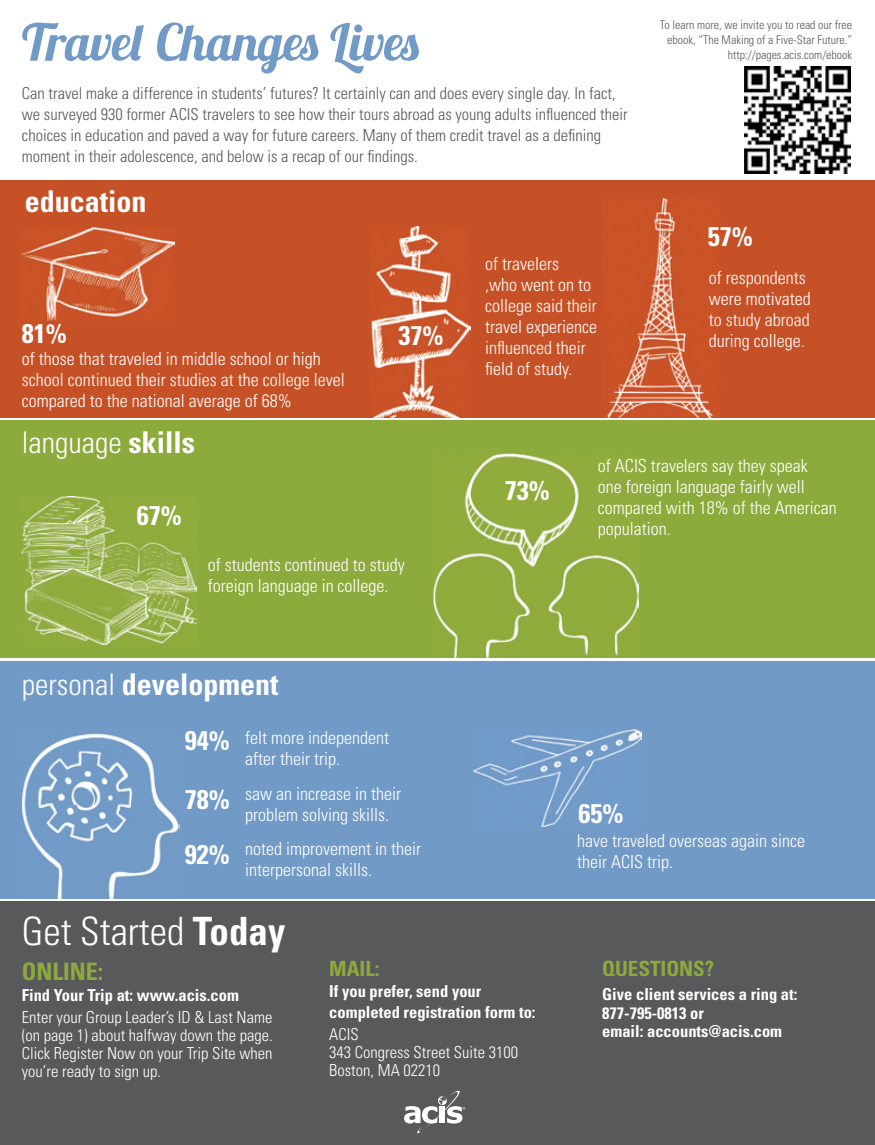
<style>
.page{position:relative;width:875px;height:1145px;background:#fff}
.page>*{position:absolute;margin:0;border:0;box-sizing:border-box;transform-origin:0 0}
.t1{font:51px "Lobster 1.3";color:#729ac7}
.t2{font:300 condensed 39px "Univers LT Std";color:#fff}
.t3{font:700 condensed 30px "Univers LT Std";color:#fff}
.t4{font:300 condensed 30px "Univers LT Std";color:#fff}
.t5{font:700 condensed 27px/58.7px "Univers LT Std";color:#fff}
.t6{font:700 condensed 24px "Univers LT Std";color:#8daa3d}
.t7{font:700 condensed 21px "Univers LT Std";color:#8daa3d}
.t8{font:300 condensed 18px/21px "Univers LT Std";color:#fff}
.t9{font:300 condensed 16.5px/21px "Univers LT Std";color:#59595c}
.t10{font:300 condensed 16.5px/18px "Univers LT Std";color:#fff;text-align:justify}
.t11{font:700 condensed 16.5px/21px "Univers LT Std";color:#fff}
.t12{font:300 condensed 12px/15px "Univers LT Std";color:#59595c;text-align:right}
.s1{font-size:15px;color:#59595c}
.s2{font-weight:700}
.s3{font-weight:300}
</style>
<div class="page">
<div style="left:0;top:180px;width:875px;height:238px;background:#c75127"></div>
<img style="left:22px;top:227px;width:153px;height:94px">
<img style="left:607px;top:199px;width:106px;height:218px">
<img style="left:371px;top:227px;width:100px;height:190px">
<div style="left:0;top:420px;width:875px;height:238px;background:#8daa3d"></div>
<img style="left:22px;top:496px;width:175px;height:148px">
<img style="left:433px;top:453px;width:206px;height:205px">
<div style="left:0;top:661px;width:875px;height:237px;background:#729ac7"></div>
<img style="left:473px;top:729px;width:168px;height:97px">
<div style="left:0;top:902px;width:875px;height:243px;background:#59595c"></div>
<img style="left:22px;top:733px;width:157px;height:166px">
<svg style="left:404px;top:1091px;width:61px;height:42px"></svg>
<img style="left:744px;top:67px;width:107px;height:106px">
<h1 class="t1" style="left:22px;top:10px;width:400px">Travel Changes Lives</h1>
<p class="t9" style="left:22px;top:83px;width:607px">Can travel make a difference in students’ futures? It certainly can and does every single day. In fact, we surveyed 930 former ACIS travelers to see how their tours abroad as young adults influenced their choices in education and paved a way for future careers. Many of them credit travel as a defining moment in their adolescence, and below is a recap of our findings.</p>
<h3 class="t3" style="left:25px;top:183px;width:123px">education</h3>
<h3 class="t5" style="left:22px;top:304px;width:46px">81%</h3>
<p class="t8" style="left:22px;top:348px;width:324px">of those that traveled in middle school or high school continued their studies at the college level compared to the national average of 68%<span class="s1">.</span></p>
<h3 class="t5" style="left:398px;top:306px;width:46px">37%</h3>
<p class="t8" style="left:485px;top:253px;width:113px">of travelers<br>,who went on to college said their travel experience influenced their field of study.</p>
<p class="t12" style="left:660px;top:17px;width:194px">To learn more, we invite you to read our free ebook, “The Making of a Five-Star Future.” http://pages.acis.com/ebook</p>
<h3 class="t5" style="left:708px;top:207px;width:46px">57%</h3>
<p class="t8" style="left:709px;top:267px;width:103px">of respondents were motivated to study abroad during college.</p>
<h3 class="t4" style="left:22px;top:424px;width:175px">language <span class="s2">skills</span></h3>
<h3 class="t5" style="left:137px;top:486px;width:46px">67%</h3>
<p class="t8" style="left:208px;top:554px;width:198px">of students continued to study foreign language in college.</p>
<h3 class="t5" style="left:505px;top:461px;width:46px">73%</h3>
<p class="t8" style="left:598px;top:455px;width:240px">of ACIS travelers say they speak<br>one foreign language fairly well compared with 18% of the American population.</p>
<h3 class="t3" style="left:22px;top:666px;width:258px"><span class="s3">personal</span> development</h3>
<h3 class="t5" style="left:185px;top:711px;width:46px">94%<br>78%</h3>
<h3 class="t5" style="left:185px;top:825px;width:46px">92%</h3>
<p class="t8" style="left:577px;top:830px;width:229px">have traveled overseas again since their ACIS trip.</p>
<p class="t8" style="left:245px;top:727px;width:145px">felt more independent after their trip.</p>
<p class="t8" style="left:245px;top:783px;width:157px">saw an increase in their problem solving skills.</p>
<p class="t8" style="left:245px;top:838px;width:177px">noted improvement in their interpersonal skills.</p>
<h2 class="t2" style="left:22px;top:908px;width:265px">Get Started <span class="s2">Today</span></h2>
<h3 class="t6" style="left:22px;top:957px;width:83px">ONLINE:</h3>
<p class="t11" style="left:22px;top:984px;width:219px">Find Your Trip at: www.acis.com</p>
<p class="t10" style="left:22px;top:1008px;width:252px">Enter your Group Leader’s ID &amp; Last Name (on page 1) about halfway down the page.<br>Click Register Now on your Trip Site when you’re ready to sign up.</p>
<h3 class="t5" style="left:578px;top:784px;width:46px">65%</h3>
<p class="t7" style="left:602px;top:956px;width:114px">QUESTIONS?</p>
<p class="t11" style="left:602px;top:984px;width:197px;line-height:19.5px">Give client services a ring at:<br>877-795-0813 or</p>
<p class="t11" style="left:602px;top:1021px;width:181px">email: accounts@acis.com</p>
<p class="t7" style="left:329px;top:956px;width:52px">MAIL:</p>
<p class="t11" style="left:329px;top:980px;width:208px">If you prefer, send your completed registration form to:</p>
<p class="t10" style="left:329px;top:1025px;width:190px;text-align:left">ACIS<br>343 Congress Street Suite 3100<br>Boston, MA 02210</p>
</div>
